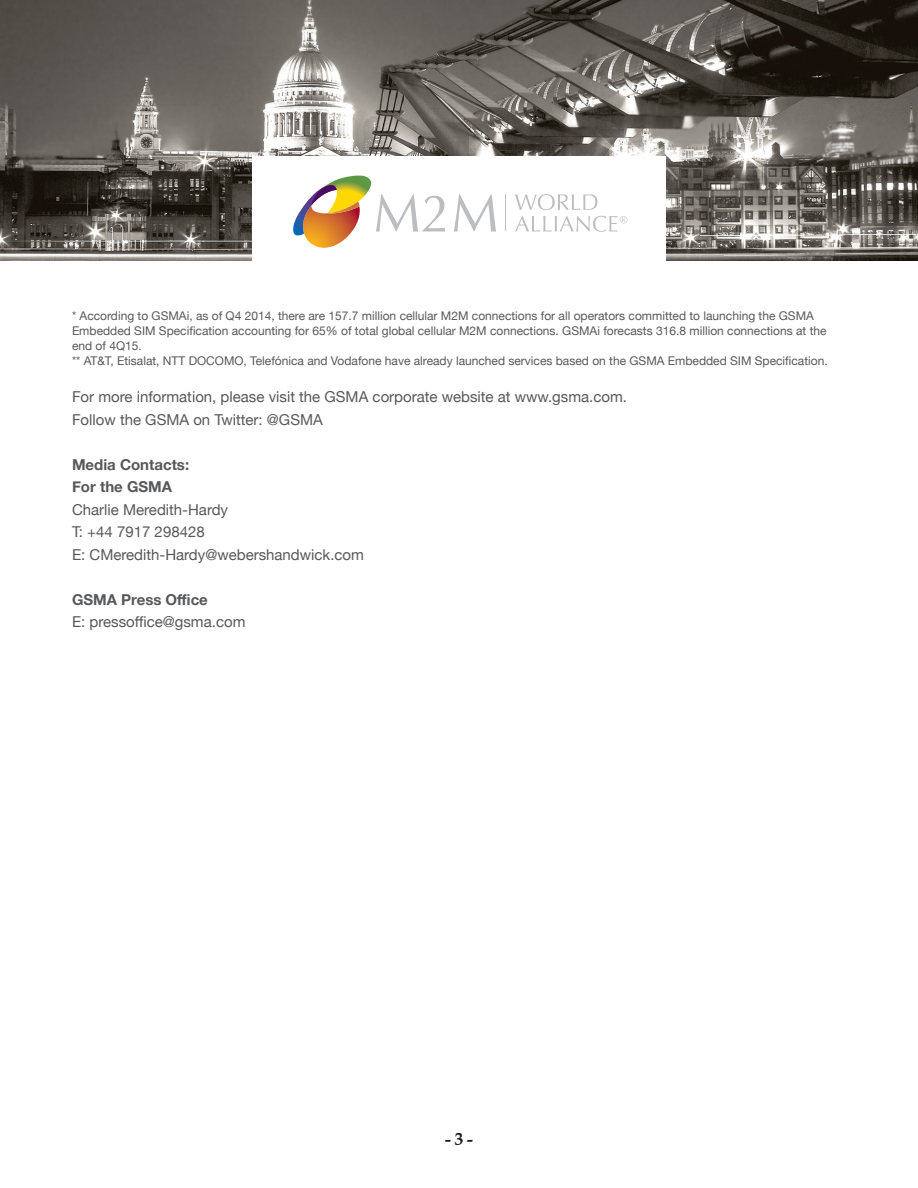
<style>
.page{position:relative;width:918px;height:1188px;background:#fff}
.page>*{position:absolute;margin:0;border:0;box-sizing:border-box;transform-origin:0 0}
.t1{font:18px "Palatino Bld";color:#231f20}
.t2{font:15px "Helvetica Neue";color:#57585a}
.t3{font:700 15px "Helvetica Neue";color:#57585a}
.t4{font:12px/15px "Helvetica Neue";color:#57585a}
</style>
<div class="page">
<img style="left:0;top:0;width:918px;height:260px">
<div style="left:252px;top:157px;width:414px;height:111px;background:#fff"></div>
<svg style="left:293px;top:176px;width:152px;height:72px"></svg>
<svg style="left:454px;top:194px;width:42px;height:38px"></svg>
<svg style="left:515px;top:194px;width:82px;height:16px"></svg>
<hr style="left:505px;top:195px;width:1px;height:36px;background:#bcbdc0">
<svg style="left:515px;top:216px;width:112px;height:16px"></svg>
<p class="t4" style="left:72px;top:308px;width:756px">* According to GSMAi, as of Q4 2014, there are 157.7 million cellular M2M connections for all operators committed to launching the GSMA<br>Embedded SIM Specification accounting for 65% of total global cellular M2M connections. GSMAi forecasts 316.8 million connections at the end of 4Q15.</p>
<p class="t4" style="left:72px;top:353px;width:757px">** AT&amp;T, Etisalat, NTT DOCOMO, Telefónica and Vodafone have already launched services based on the GSMA Embedded SIM Specification.</p>
<p class="t2" style="left:72px;top:386px;width:557px">For more information, please visit the GSMA corporate website at www.gsma.com.</p>
<p class="t2" style="left:72px;top:408px;width:252px">Follow the GSMA on Twitter: @GSMA</p>
<p class="t3" style="left:72px;top:452px;width:119px">Media Contacts:</p>
<p class="t3" style="left:72px;top:475px;width:102px">For the GSMA</p>
<p class="t2" style="left:72px;top:498px;width:158px">Charlie Meredith-Hardy</p>
<p class="t2" style="left:72px;top:521px;width:134px">T: +44 7917 298428</p>
<p class="t2" style="left:72px;top:543px;width:294px">E: CMeredith-Hardy@webershandwick.com</p>
<p class="t3" style="left:72px;top:587px;width:137px">GSMA Press Office</p>
<p class="t2" style="left:72px;top:611px;width:175px">E: pressoffice@gsma.com</p>
<h1 class="t1" style="left:445px;top:1127px;width:29px">- 3 -</h1>
</div>
